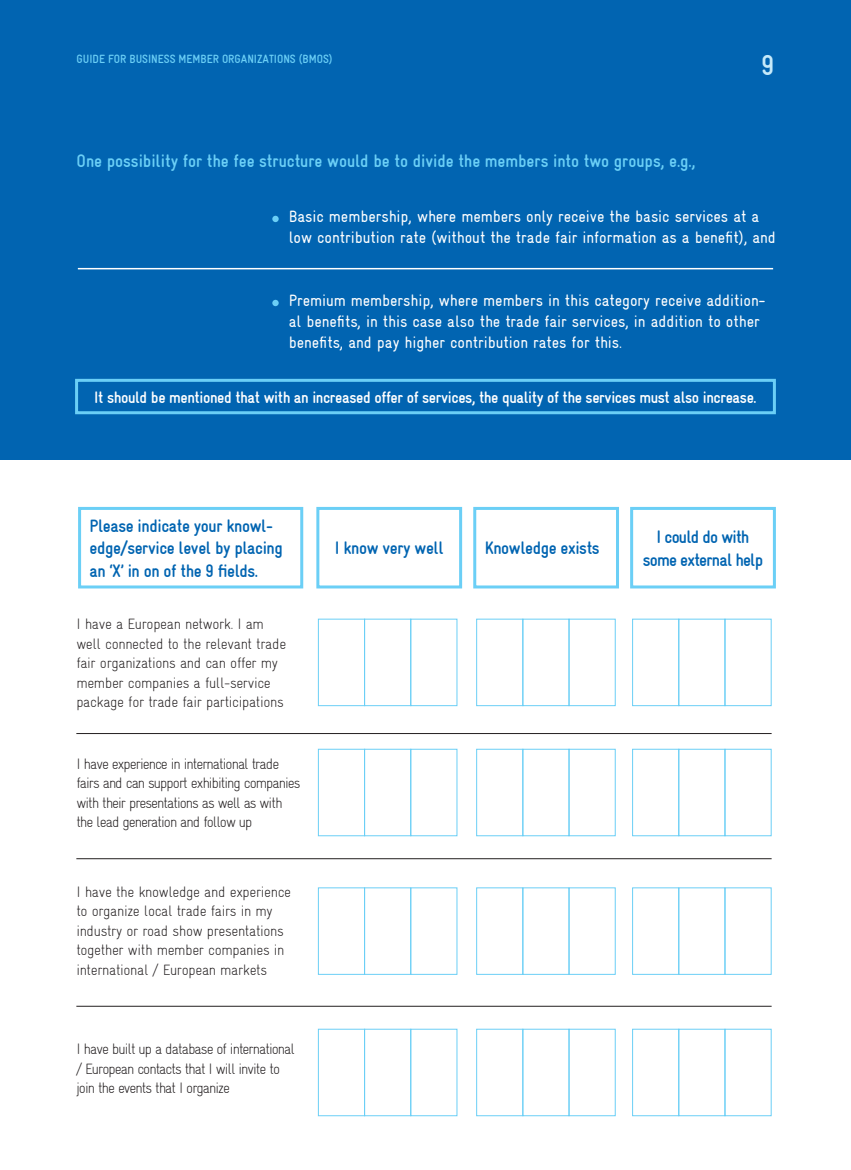
<style>
.page{position:relative;width:851px;height:1170px;background:#fff}
.page>*{position:absolute;margin:0;border:0;box-sizing:border-box;transform-origin:0 0}
.t1{font:700 28.5px "Gravur Condensed";color:#c6eafa}
.t2{font:700 18px/22.5px "Gravur Condensed";letter-spacing:-.025em;color:#0164b1}
.t3{font:700 18px "Gravur Condensed";letter-spacing:-.005em;color:#6bcff6}
.t4{font:700 18px/22.5px "Gravur Condensed";letter-spacing:-.045em;color:#0164b1;text-align:center}
.t5{font:16.5px/21px "Gravur Condensed";letter-spacing:-.005em;color:#fff}
.t6{font:700 16.5px "Gravur Condensed";letter-spacing:-.025em;color:#fff}
.t7{font:300 15px/19.5px "Gravur Condensed";letter-spacing:-.025em;color:#231f20}
.t8{font:300 15px/19.5px "Gravur Condensed";letter-spacing:-.065em;color:#231f20}
.t9{font:700 12px "Gravur Condensed";letter-spacing:-.005em;color:#6bcff6}
</style>
<div class="page">
<div style="left:0;top:0;width:850px;height:459px;background:#0164b1"></div>
<div style="left:316px;top:507px;width:146px;height:81px;border:3px solid #6bcff6"></div>
<div style="left:78px;top:507px;width:225px;height:81px;border:3px solid #6bcff6"></div>
<div style="left:473px;top:507px;width:146px;height:81px;border:3px solid #6bcff6"></div>
<div style="left:630px;top:507px;width:145px;height:81px;border:3px solid #6bcff6"></div>
<div style="left:272px;top:216px;width:7px;height:6px;background:#6bcff6;border-radius:50%"></div>
<div style="left:272px;top:300px;width:7px;height:6px;background:#6bcff6;border-radius:50%"></div>
<hr style="left:78px;top:268px;width:695px;height:1px;background:#fff">
<div style="left:75px;top:379px;width:700px;height:35px;border:3px solid #6bcff6"></div>
<hr style="left:76px;top:733px;width:695px;height:1px;background:#231f20">
<hr style="left:76px;top:858px;width:695px;height:1px;background:#231f20">
<hr style="left:76px;top:1005px;width:695px;height:1px;background:#231f20">
<div style="left:318px;top:1028px;width:47px;height:87px;border:1px solid #6bcff6"></div>
<div style="left:364px;top:1028px;width:47px;height:87px;border:1px solid #6bcff6"></div>
<div style="left:410px;top:1028px;width:47px;height:87px;border:1px solid #6bcff6"></div>
<div style="left:476px;top:1028px;width:47px;height:87px;border:1px solid #6bcff6"></div>
<div style="left:522px;top:1028px;width:47px;height:87px;border:1px solid #6bcff6"></div>
<div style="left:568px;top:1028px;width:47px;height:87px;border:1px solid #6bcff6"></div>
<div style="left:632px;top:1028px;width:47px;height:87px;border:1px solid #6bcff6"></div>
<div style="left:678px;top:1028px;width:47px;height:87px;border:1px solid #6bcff6"></div>
<div style="left:724px;top:1028px;width:47px;height:87px;border:1px solid #6bcff6"></div>
<div style="left:318px;top:887px;width:47px;height:87px;border:1px solid #6bcff6"></div>
<div style="left:364px;top:887px;width:47px;height:87px;border:1px solid #6bcff6"></div>
<div style="left:410px;top:887px;width:47px;height:87px;border:1px solid #6bcff6"></div>
<div style="left:476px;top:887px;width:47px;height:87px;border:1px solid #6bcff6"></div>
<div style="left:522px;top:887px;width:47px;height:87px;border:1px solid #6bcff6"></div>
<div style="left:568px;top:887px;width:47px;height:87px;border:1px solid #6bcff6"></div>
<div style="left:632px;top:887px;width:47px;height:87px;border:1px solid #6bcff6"></div>
<div style="left:678px;top:887px;width:47px;height:87px;border:1px solid #6bcff6"></div>
<div style="left:724px;top:887px;width:47px;height:87px;border:1px solid #6bcff6"></div>
<div style="left:318px;top:748px;width:47px;height:88px;border:1px solid #6bcff6"></div>
<div style="left:364px;top:748px;width:47px;height:88px;border:1px solid #6bcff6"></div>
<div style="left:410px;top:748px;width:47px;height:88px;border:1px solid #6bcff6"></div>
<div style="left:476px;top:748px;width:47px;height:88px;border:1px solid #6bcff6"></div>
<div style="left:522px;top:748px;width:47px;height:88px;border:1px solid #6bcff6"></div>
<div style="left:568px;top:748px;width:47px;height:88px;border:1px solid #6bcff6"></div>
<div style="left:632px;top:748px;width:47px;height:88px;border:1px solid #6bcff6"></div>
<div style="left:678px;top:748px;width:47px;height:88px;border:1px solid #6bcff6"></div>
<div style="left:724px;top:748px;width:47px;height:88px;border:1px solid #6bcff6"></div>
<div style="left:318px;top:618px;width:47px;height:88px;border:1px solid #6bcff6"></div>
<div style="left:364px;top:618px;width:47px;height:88px;border:1px solid #6bcff6"></div>
<div style="left:410px;top:618px;width:47px;height:88px;border:1px solid #6bcff6"></div>
<div style="left:476px;top:618px;width:47px;height:88px;border:1px solid #6bcff6"></div>
<div style="left:522px;top:618px;width:47px;height:88px;border:1px solid #6bcff6"></div>
<div style="left:568px;top:618px;width:47px;height:88px;border:1px solid #6bcff6"></div>
<div style="left:632px;top:618px;width:47px;height:88px;border:1px solid #6bcff6"></div>
<div style="left:678px;top:618px;width:47px;height:88px;border:1px solid #6bcff6"></div>
<div style="left:724px;top:618px;width:47px;height:88px;border:1px solid #6bcff6"></div>
<p class="t9" style="left:77px;top:51px;width:257px">GUIDE FOR BUSINESS MEMBER ORGANIZATIONS (BMOS)</p>
<h1 class="t1" style="left:761px;top:48px;width:15px">9</h1>
<p class="t3" style="left:77px;top:149px;width:620px">One possibility for the fee structure would be to divide the members into two groups, e.g.,</p>
<p class="t5" style="left:289px;top:205px;width:488px">Basic membership, where members only receive the basic services at a low contribution rate (without the trade fair information as a benefit), and</p>
<p class="t5" style="left:289px;top:289px;width:478px">Premium membership, where members in this category receive addition&shy;al benefits, in this case also the trade fair services, in addition to other benefits, and pay higher contribution rates for this.</p>
<p class="t6" style="left:94px;top:386px;width:663px">It should be mentioned that with an increased offer of services, the quality of the services must also increase.</p>
<p class="t2" style="left:90px;top:514px;width:195px">Please indicate your knowl&shy;edge/service level by placing an ‘X’ in on of the 9 fields.</p>
<p class="t7" style="left:76px;top:613px;width:211px">I have a European network. I am well connected to the relevant trade fair organizations and can offer my member companies a full-service package for trade fair participations</p>
<p class="t8" style="left:76px;top:753px;width:226px">I have experience in international trade fairs and can support exhibiting companies with their presentations as well as with the lead generation and follow up</p>
<p class="t7" style="left:76px;top:881px;width:216px">I have the knowledge and experience to organize local trade fairs in my industry or road show presentations together with member companies in international / European markets</p>
<p class="t8" style="left:76px;top:1038px;width:220px">I have built up a database of international / European contacts that I will invite to join the events that I organize</p>
<p class="t2" style="left:335px;top:536px;width:110px">I know very well</p>
<p class="t2" style="left:484px;top:536px;width:116px">Knowledge exists</p>
<p class="t4" style="left:642px;top:525px;width:122px">I could do with some external help</p>
</div>
